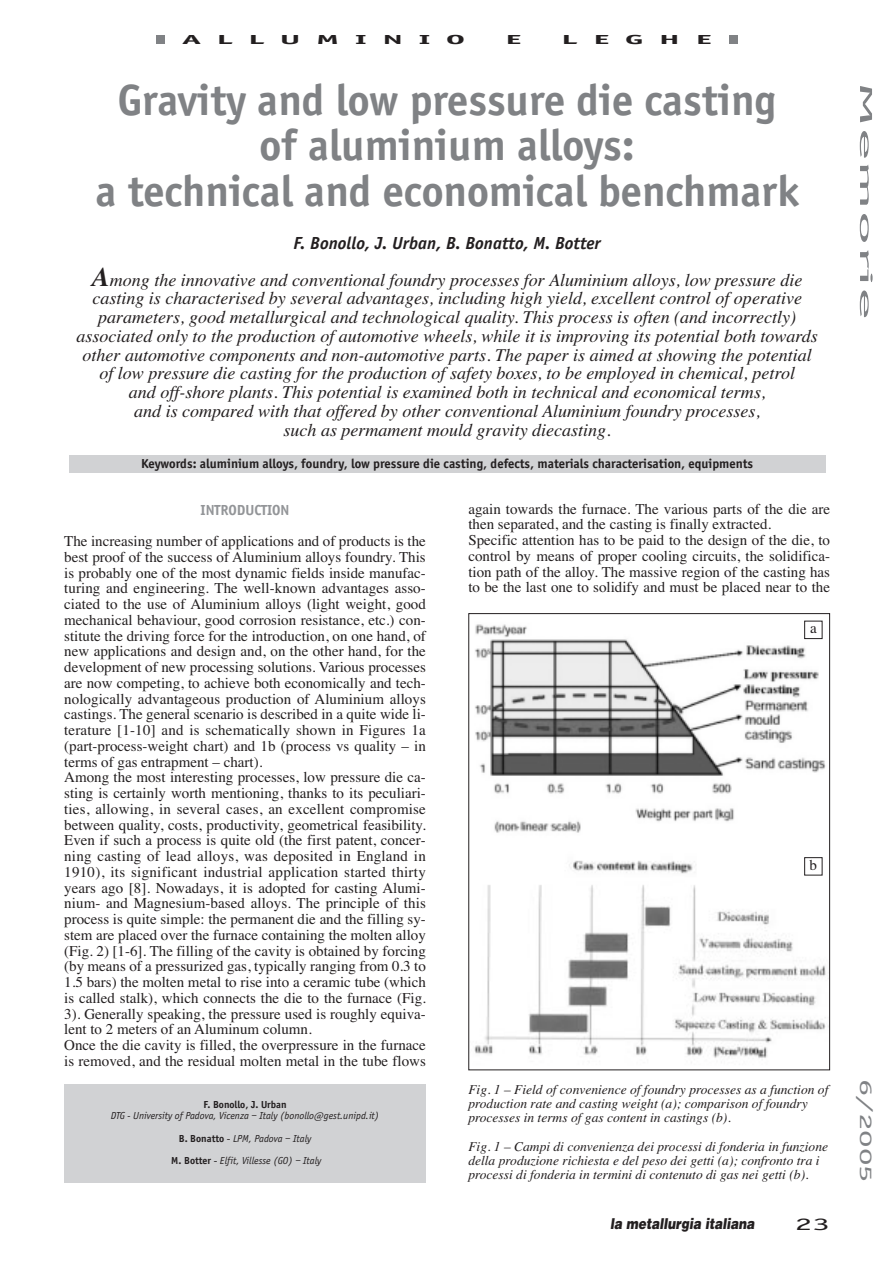
<style>
.page{position:relative;width:893px;height:1262px;background:#fff}
.page>*{position:absolute;margin:0;border:0;box-sizing:border-box;transform-origin:0 0}
.t1{font:700 45px/45.8px "Officina Sans";color:#808285;text-align:center}
.t2{font:italic 18px/18.8px "Times";color:#231f20;text-align:center}
.t3{font:italic 700 18px "Officina Sans";color:#231f20}
.t4{font:18px "Officina Sans";color:#808285;scale:4 1}
.t5{font:18px "Officina Sans";color:#808285;scale:2 1}
.t6{font:18px "Officina Sans";color:#231f20;scale:2 1}
.t7{font:15px/15.8px "Times";color:#231f20}
.t8{font:italic 900 15px "Helvetica";color:#231f20;scale:.8 1}
.t9{font:700 15px "Officina Sans";color:#939598}
.t10{font:italic 13.5px/14.2px "Times";color:#231f20}
.t11{font:700 13.5px "Officina Sans";color:#231f20}
.t12{font:700 13.5px "Officina Sans";letter-spacing:.47em;color:#231f20;scale:2.5 1}
.t13{font:700 13.5px "Officina Sans";color:#231f20;scale:2.5 1}
.t14{font:italic 10.5px/22.5px "Officina Sans";color:#231f20;text-align:center}
.t15{font:700 10.5px "Officina Sans";color:#231f20}
.s1{font-weight:700;font-size:27px}
.s2{font-weight:700;font-style:normal}
.s3{font-style:normal}
</style>
<div class="page">
<img style="left:475px;top:620px;width:351px;height:213px">
<img style="left:474px;top:857px;width:352px;height:201px">
<div style="left:729px;top:36px;width:8px;height:8px;background:#808285"></div>
<div style="left:156px;top:36px;width:9px;height:8px;background:#808285"></div>
<div style="left:69px;top:455px;width:756px;height:18px;background:#d1d2d4"></div>
<div style="left:64px;top:1084px;width:362px;height:98px;background:#d1d2d4"></div>
<div style="left:804px;top:621px;width:18px;height:17px;background:#fff"></div>
<div style="left:804px;top:620px;width:18px;height:19px;border:1px solid #231f20"></div>
<div style="left:804px;top:857px;width:18px;height:18px;background:#fff"></div>
<div style="left:804px;top:857px;width:18px;height:18px;border:1px solid #231f20"></div>
<p class="t12" style="left:182px;top:34px;width:114px">ALLUMINIO</p>
<p class="t13" style="left:505px;top:34px;width:8px">E</p>
<p class="t13" style="left:561px;top:34px;width:62px">LEGHE</p>
<h1 class="t1" style="left:95px;top:80px;width:705px">Gravity and low pressure die casting of aluminium alloys:<br>a technical and economical benchmark</h1>
<p class="t3" style="left:293px;top:236px;width:308px">F. Bonollo, J. Urban, B. Bonatto, M. Botter</p>
<p class="t2" style="left:76px;top:272px;width:743px"><span class="s1">A</span>mong the innovative and conventional foundry processes for Aluminium alloys, low pressure die casting is characterised by several advantages, including high yield, excellent control of operative parameters, good metallurgical and technological quality. This process is often (and incorrectly) associated only to the production of automotive wheels, while it is improving its potential both towards other automotive components and non-automotive parts. The paper is aimed at showing the potential of low pressure die casting for the production of safety boxes, to be employed in chemical, petrol<br>and off-shore plants. This potential is examined both in technical and economical terms,<br>and is compared with that offered by other conventional Aluminium foundry processes,<br>such as permament mould gravity diecasting.</p>
<p class="t11" style="left:141px;top:458px;width:613px">Keywords: aluminium alloys, foundry, low pressure die casting, defects, materials characterisation, equipments</p>
<p class="t9" style="left:200px;top:503px;width:90px">INTRODUCTION</p>
<p class="t7" style="left:64px;top:534px;width:363px">The increasing number of applications and of products is the best proof of the success of Aluminium alloys foundry. This is probably one of the most dynamic fields inside manufac&shy;turing and engineering. The well-known advantages asso&shy;ciated to the use of Aluminium alloys (light weight, good mechanical behaviour, good corrosion resistance, etc.) con&shy;stitute the driving force for the introduction, on one hand, of new applications and design and, on the other hand, for the development of new processing solutions. Various processes are now competing, to achieve both economically and tech&shy;nologically advantageous production of Aluminium alloys castings. The general scenario is described in a quite wide li&shy;terature [1-10] and is schematically shown in Figures 1a (part-process-weight chart) and 1b (process vs quality – in terms of gas entrapment – chart).<br>Among the most interesting processes, low pressure die ca&shy;sting is certainly worth mentioning, thanks to its peculiari&shy;ties, allowing, in several cases, an excellent compromise between quality, costs, productivity, geometrical feasibility.<br>Even if such a process is quite old (the first patent, concer&shy;ning casting of lead alloys, was deposited in England in 1910), its significant industrial application started thirty years ago [8]. Nowadays, it is adopted for casting Alumi&shy;nium- and Magnesium-based alloys. The principle of this process is quite simple: the permanent die and the filling sy&shy;stem are placed over the furnace containing the molten alloy (Fig. 2) [1-6]. The filling of the cavity is obtained by forcing (by means of a pressurized gas, typically ranging from 0.3 to 1.5 bars) the molten metal to rise into a ceramic tube (which is called stalk), which connects the die to the furnace (Fig.<br>3). Generally speaking, the pressure used is roughly equiva&shy;lent to 2 meters of an Aluminum column.<br>Once the die cavity is filled, the overpressure in the furnace is removed, and the residual molten metal in the tube flows</p>
<p class="t15" style="left:203px;top:1100px;width:85px">F. Bonollo, J. Urban</p>
<p class="t14" style="left:111px;top:1105px;width:270px">DTG - University of Padova, Vicenza – Italy (bonollo@gest.unipd.it)<br><span class="s2">B. Bonatto</span> <span class="s3">-</span> LPM, Padova – Italy<br><span class="s2">M. Botter</span> <span class="s3">-</span> Elfit, Villesse (GO) – Italy</p>
<p class="t7" style="left:468px;top:502px;width:363px">again towards the furnace. The various parts of the die are then separated, and the casting is finally extracted.<br>Specific attention has to be paid to the design of the die, to control by means of proper cooling circuits, the solidifica&shy;tion path of the alloy. The massive region of the casting has to be the last one to solidify and must be placed near to the</p>
<p class="t7" style="left:810px;top:622px;width:8px">a</p>
<p class="t7" style="left:809px;top:858px;width:9px">b</p>
<p class="t10" style="left:468px;top:1083px;width:361px">Fig. 1 – Field of convenience of foundry processes as a function of production rate and casting weight (a); comparison of foundry processes in terms of gas content in castings (b).</p>
<p class="t10" style="left:468px;top:1140px;width:361px">Fig. 1 – Campi di convenienza dei processi di fonderia in funzione della produzione richiesta e del peso dei getti (a); confronto tra i processi di fonderia in termini di contenuto di gas nei getti (b).</p>
<p class="t8" style="left:610px;top:1217px;width:182px">la metallurgia italiana</p>
<p class="t6" style="left:795px;top:1217px;width:19px">23</p>
<p class="t4" style="left:873px;top:81px;width:61px;rotate:90deg">Memorie</p>
<p class="t5" style="left:873px;top:1079px;width:53px;rotate:90deg">6/2005</p>
</div>
